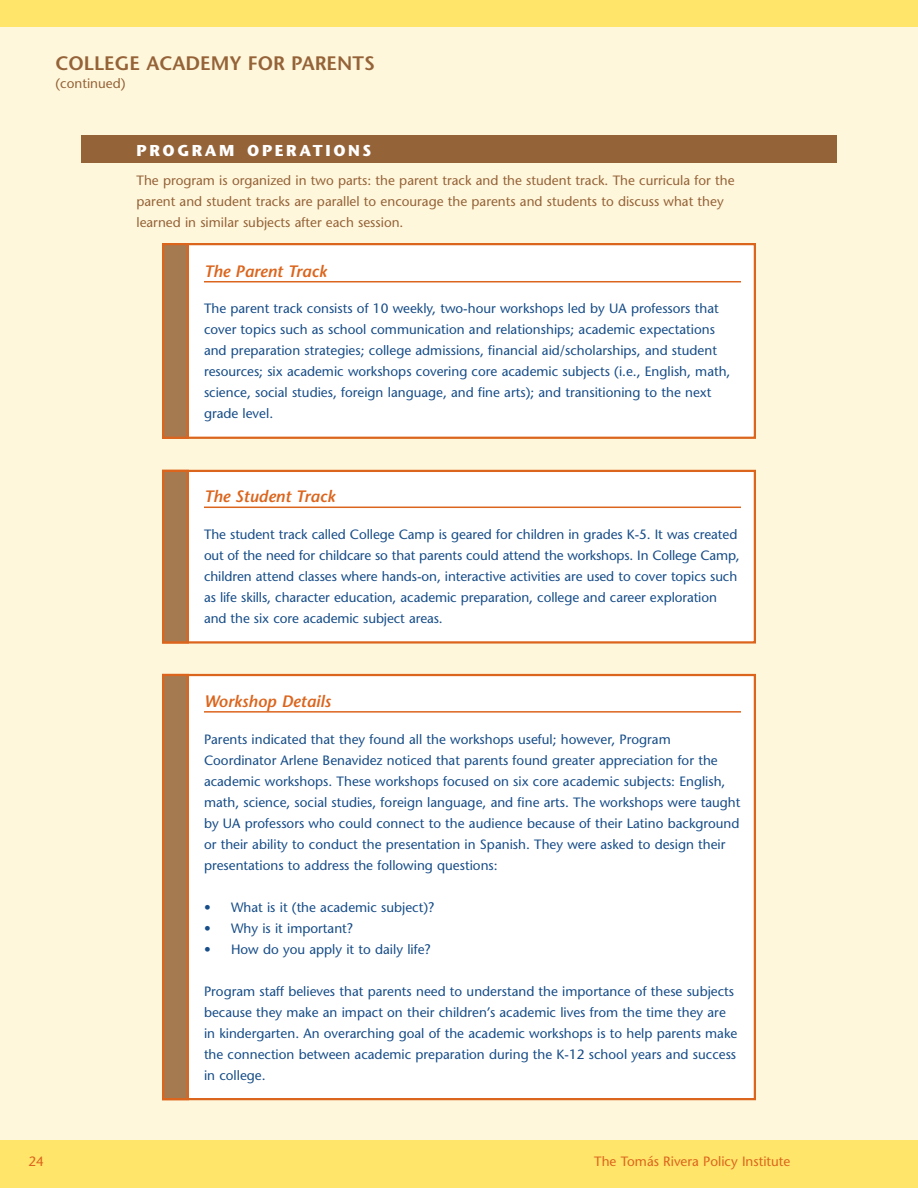
<style>
.page{position:relative;width:918px;height:1188px;background:#fff7dc}
.page>*{position:absolute;margin:0;border:0;box-sizing:border-box;transform-origin:0 0}
.t1{font:600 19.5px "Stone Sans";color:#956338}
.t2{font:italic 600 16.5px "Stone Sans";color:#dc651d}
.t3{font:700 15.75px "Stone Sans";letter-spacing:.17em;color:#fff}
.t4{font:13.5px/21px "Stone Sans";color:#174d88}
.t5{font:13.5px/21px "Stone Sans";color:#956338}
.t6{font:13.5px "Stone Sans";color:#dc651d}
</style>
<div class="page">
<div style="left:0;top:1141px;width:918px;height:47px;background:#ffe56a"></div>
<div style="left:0;top:0;width:918px;height:27px;background:#ffe56a"></div>
<div style="left:81px;top:135px;width:756px;height:28px;background:#956338"></div>
<div style="left:163px;top:244px;width:592px;height:194px;background:#fff"></div>
<div style="left:162px;top:243px;width:594px;height:196px;border:2px solid #dc651d"></div>
<div style="left:163px;top:471px;width:592px;height:171px;background:#fff"></div>
<div style="left:162px;top:470px;width:594px;height:174px;border:2px solid #dc651d"></div>
<div style="left:163px;top:675px;width:592px;height:424px;background:#fff"></div>
<div style="left:163px;top:675px;width:25px;height:424px;background:#a67a50"></div>
<div style="left:162px;top:674px;width:27px;height:426px;border:2px solid #dc651d"></div>
<div style="left:163px;top:471px;width:25px;height:171px;background:#a67a50"></div>
<div style="left:162px;top:470px;width:27px;height:174px;border:2px solid #dc651d"></div>
<div style="left:163px;top:244px;width:25px;height:194px;background:#a67a50"></div>
<div style="left:162px;top:243px;width:27px;height:196px;border:2px solid #dc651d"></div>
<hr style="left:204px;top:281px;width:537px;height:1px;background:#dc651d">
<hr style="left:204px;top:507px;width:537px;height:1px;background:#dc651d">
<hr style="left:204px;top:711px;width:537px;height:2px;background:#dc651d">
<h1 class="t1" style="left:56px;top:56px;width:321px">COLLEGE ACADEMY FOR PARENTS</h1>
<p class="t5" style="left:56px;top:74px;width:71px">(continued)</p>
<p class="t3" style="left:137px;top:145px;width:236px">PROGRAM OPERATIONS</p>
<p class="t5" style="left:137px;top:171px;width:600px">The program is organized in two parts: the parent track and the student track. The curricula for the parent and student tracks are parallel to encourage the parents and students to discuss what they learned in similar subjects after each session.</p>
<p class="t2" style="left:204px;top:265px;width:124px">The Parent Track</p>
<p class="t4" style="left:204px;top:300px;width:528px">The parent track consists of 10 weekly, two-hour workshops led by UA professors that cover topics such as school communication and relationships; academic expectations and preparation strategies; college admissions, financial aid/scholarships, and student resources; six academic workshops covering core academic subjects (i.e., English, math, science, social studies, foreign language, and fine arts); and transitioning to the next grade level.</p>
<p class="t2" style="left:204px;top:490px;width:132px">The Student Track</p>
<p class="t4" style="left:204px;top:525px;width:537px">The student track called College Camp is geared for children in grades K-5. It was created out of the need for childcare so that parents could attend the workshops. In College Camp, children attend classes where hands-on, interactive activities are used to cover topics such as life skills, character education, academic preparation, college and career exploration and the six core academic subject areas.</p>
<p class="t2" style="left:204px;top:695px;width:128px">Workshop Details</p>
<p class="t4" style="left:204px;top:730px;width:538px">Parents indicated that they found all the workshops useful; however, Program Coordinator Arlene Benavidez noticed that parents found greater appreciation for the academic workshops. These workshops focused on six core academic subjects: English, math, science, social studies, foreign language, and fine arts. The workshops were taught by UA professors who could connect to the audience because of their Latino background or their ability to conduct the presentation in Spanish. They were asked to design their presentations to address the following questions:</p>
<p class="t4" style="left:204px;top:898px;width:232px">• What is it (the academic subject)?</p>
<p class="t4" style="left:204px;top:919px;width:151px">• Why is it important?</p>
<p class="t4" style="left:204px;top:940px;width:228px">• How do you apply it to daily life?</p>
<p class="t4" style="left:204px;top:982px;width:535px">Program staff believes that parents need to understand the importance of these subjects because they make an impact on their children’s academic lives from the time they are in kindergarten. An overarching goal of the academic workshops is to help parents make the connection between academic preparation during the K-12 school years and success in college.</p>
<p class="t6" style="left:29px;top:1156px;width:17px">24</p>
<p class="t6" style="left:594px;top:1156px;width:198px">The Tomás Rivera Policy Institute</p>
</div>
